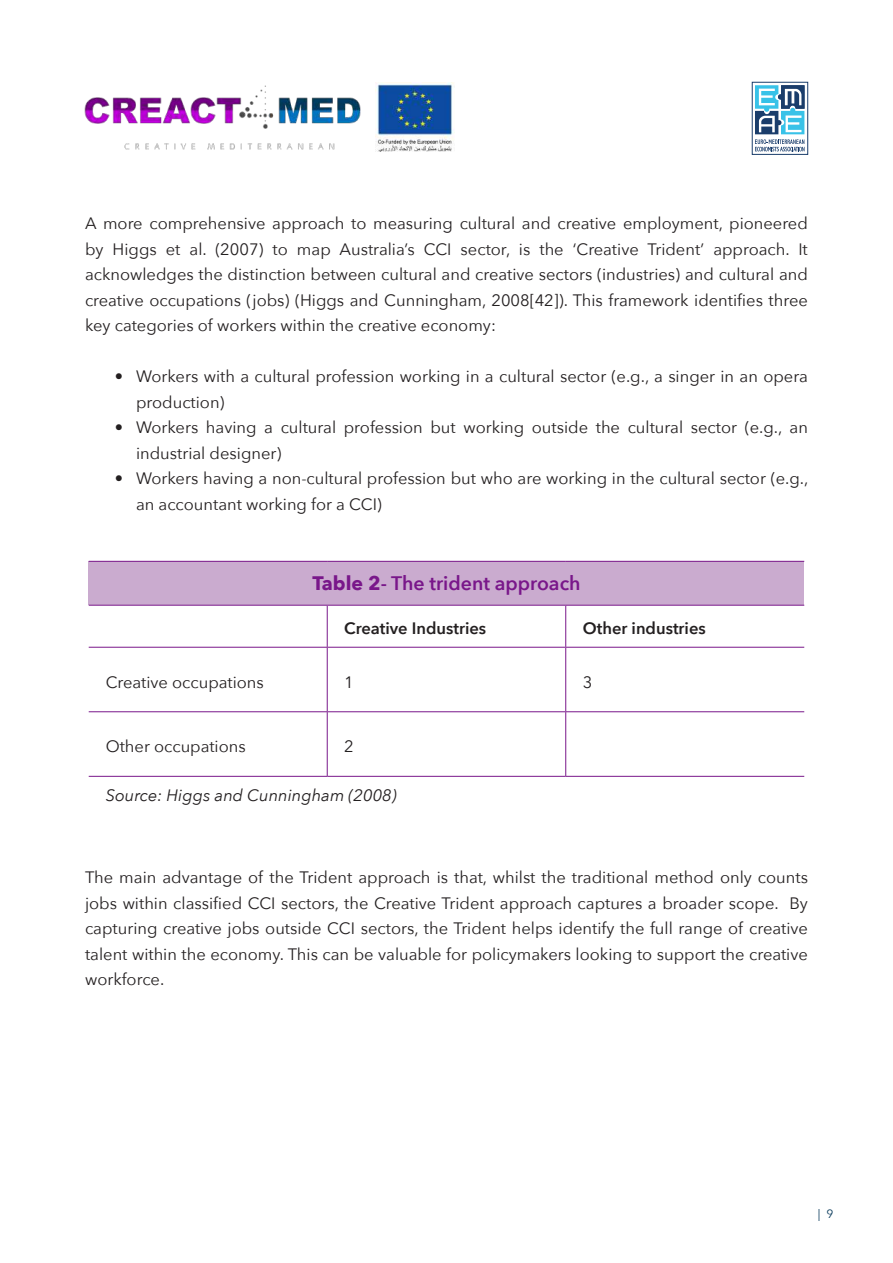
<style>
.page{position:relative;width:893px;height:1263px;background:#fff}
.page>*{position:absolute;margin:0;border:0;box-sizing:border-box;transform-origin:0 0}
.t1{font:600 19.5px "Avenir Next";color:#79178a}
.t2{font:16.5px/25.5px "Avenir Next";color:#231f20}
.t3{font:600 16.5px "Avenir Next";color:#231f20}
.t4{font:italic 16.5px "Avenir Next";color:#231f20}
.t5{font:12px "Avenir Next";color:#0a3b5c}
.s1{font-weight:700}
</style>
<div class="page">
<img style="left:84px;top:85px;width:292px;height:67px">
<img style="left:376px;top:82px;width:79px;height:70px">
<svg style="left:752px;top:82px;width:56px;height:73px"></svg>
<svg style="left:755px;top:85px;width:49px;height:66px"></svg>
<div style="left:89px;top:561px;width:715px;height:44px;background:#caabcf"></div>
<hr style="left:89px;top:605px;width:238px;height:1px;background:#79178a">
<hr style="left:327px;top:605px;width:239px;height:1px;background:#79178a">
<hr style="left:327px;top:606px;width:1px;height:41px;background:#79178a">
<hr style="left:566px;top:605px;width:238px;height:1px;background:#79178a">
<hr style="left:89px;top:647px;width:238px;height:1px;background:#79178a">
<hr style="left:327px;top:647px;width:239px;height:1px;background:#79178a">
<hr style="left:327px;top:648px;width:1px;height:63px;background:#79178a">
<hr style="left:566px;top:647px;width:238px;height:1px;background:#79178a">
<hr style="left:89px;top:711px;width:238px;height:1px;background:#79178a">
<hr style="left:327px;top:711px;width:239px;height:1px;background:#79178a">
<hr style="left:327px;top:712px;width:1px;height:64px;background:#79178a">
<hr style="left:566px;top:711px;width:238px;height:1px;background:#79178a">
<hr style="left:89px;top:776px;width:238px;height:1px;background:#79178a">
<hr style="left:327px;top:776px;width:239px;height:1px;background:#79178a">
<hr style="left:566px;top:776px;width:238px;height:1px;background:#79178a">
<hr style="left:89px;top:561px;width:238px;height:1px;background:#79178a">
<hr style="left:327px;top:561px;width:239px;height:1px;background:#79178a">
<hr style="left:566px;top:561px;width:238px;height:1px;background:#79178a">
<hr style="left:565px;top:606px;width:1px;height:41px;background:#79178a">
<hr style="left:565px;top:648px;width:1px;height:63px;background:#79178a">
<hr style="left:565px;top:712px;width:1px;height:64px;background:#79178a">
<p class="t2" style="left:85px;top:210px;width:724px;text-align:justify">A more comprehensive approach to measuring cultural and creative employment, pioneered by Higgs et al. (2007) to map Australia’s CCI sector, is the ‘Creative Trident’ approach. It acknowledges the distinction between cultural and creative sectors (industries) and cultural and creative occupations (jobs) (Higgs and Cunningham, 2008[42]). This framework identifies three key categories of workers within the creative economy:</p>
<p class="t2" style="left:136px;top:363px;width:673px;text-indent:-21px">• Workers with a cultural profession working in a cultural sector (e.g., a singer in an opera production)</p>
<p class="t2" style="left:136px;top:414px;width:673px;text-indent:-21px">• Workers having a cultural profession but working outside the cultural sector (e.g., an industrial designer)</p>
<p class="t2" style="left:136px;top:465px;width:674px;text-indent:-21px">• Workers having a non-cultural profession but who are working in the cultural sector (e.g., an accountant working for a CCI)</p>
<p class="t1" style="left:312px;top:566px;width:270px"><span class="s1">Table 2</span>- The trident approach</p>
<p class="t3" style="left:344px;top:614px;width:144px">Creative Industries</p>
<p class="t3" style="left:583px;top:614px;width:125px">Other industries</p>
<p class="t2" style="left:106px;top:668px;width:160px">Creative occupations</p>
<p class="t2" style="left:344px;top:668px;width:11px">1</p>
<p class="t2" style="left:583px;top:668px;width:11px">3</p>
<p class="t2" style="left:106px;top:733px;width:142px">Other occupations</p>
<p class="t2" style="left:344px;top:733px;width:11px">2</p>
<p class="t4" style="left:106px;top:781px;width:293px">Source: Higgs and Cunningham (2008)</p>
<p class="t2" style="left:85px;top:864px;width:724px;text-align:justify">The main advantage of the Trident approach is that, whilst the traditional method only counts jobs within classified CCI sectors, the Creative Trident approach captures a broader scope. By capturing creative jobs outside CCI sectors, the Trident helps identify the full range of creative talent within the economy. This can be valuable for policymakers looking to support the creative workforce.</p>
<p class="t5" style="left:818px;top:1204px;width:17px">| 9</p>
</div>
